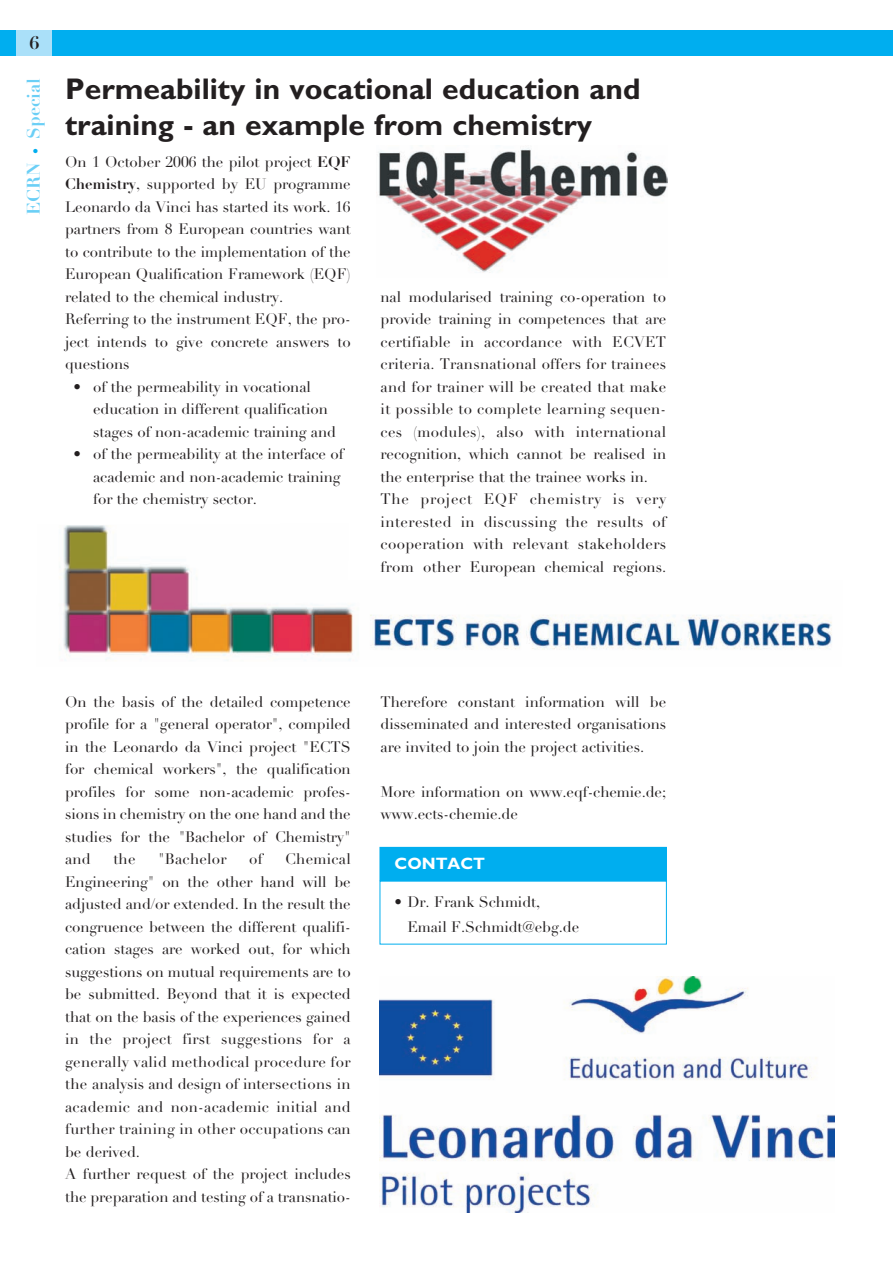
<style>
.page{position:relative;width:893px;height:1263px;background:#fff}
.page>*{position:absolute;margin:0;border:0;box-sizing:border-box;transform-origin:0 0}
.t1{font:700 30px/36px "Gill Sans";color:#231f20}
.t2{font:700 18px "Didot LH";color:#6bcff6}
.t3{font:700 18px "Didot LH";color:#231f20}
.t4{font:700 16.5px "Gill Sans";color:#fff}
.t5{font:15px/22.5px "Didot LH";letter-spacing:-.005em;color:#231f20}
.t6{font:15px/22.5px "Didot LH";letter-spacing:.015em;color:#231f20}
.s1{font-weight:400;font-size:12px;color:#00aeef}
.s2{font-weight:700}
</style>
<div class="page">
<div style="left:0;top:30px;width:892px;height:25px;background:#00aeef"></div>
<div style="left:17px;top:30px;width:35px;height:25px;background:#aae0f9"></div>
<img style="left:378px;top:148px;width:289px;height:125px">
<img style="left:379px;top:976px;width:455px;height:237px">
<img style="left:63px;top:525px;width:769px;height:135px">
<div style="left:380px;top:847px;width:286px;height:34px;background:#00aeef"></div>
<p class="t3" style="left:29px;top:36px;width:12px">6</p>
<p class="t2" style="left:27px;top:215px;width:138px;rotate:-90deg">ECRN <span class="s1">•</span> Special</p>
<h1 class="t1" style="left:65px;top:74px;width:577px">Permeability in vocational education and training - an example from chemistry</h1>
<p class="t5" style="left:65px;top:152px;width:287px">On 1 October 2006 the pilot project <span class="s2">EQF Chemistry</span>, supported by EU programme Leonardo da Vinci has started its work. 16 partners from 8 European countries want to contribute to the implementation of the European Qualification Framework (EQF) related to the chemical industry.<br>Referring to the instrument EQF, the pro&shy;ject intends to give concrete answers to questions</p>
<p class="t5" style="left:93px;top:377px;width:244px;text-indent:-20px">• of the permeability in vocational education in different qualification stages of non-academic training and</p>
<p class="t5" style="left:93px;top:444px;width:252px;text-indent:-20px">• of the permeability at the interface of academic and non-academic training for the chemistry sector.</p>
<p class="t6" style="left:380px;top:287px;width:287px">nal modularised training co-operation to provide training in competences that are certifiable in accordance with ECVET criteria. Transnational offers for trainees and for trainer will be created that make it possible to complete learning sequen&shy;ces (modules), also with international recognition, which cannot be realised in the enterprise that the trainee works in.<br>The project EQF chemistry is very interested in discussing the results of cooperation with relevant stakeholders from other European chemical regions.</p>
<p class="t5" style="left:65px;top:692px;width:287px;text-align:justify">On the basis of the detailed competence profile for a "general operator", compiled in the Leonardo da Vinci project "ECTS for chemical workers", the qualification profiles for some non-academic profes&shy;sions in chemistry on the one hand and the studies for the "Bachelor of Chemistry" and</p>
<p class="t5" style="left:65px;top:849px;width:287px;text-indent:220px">Chemical Engineering" on the other hand will be adjusted and/or extended. In the result the congruence between the different qualifi&shy;cation stages are worked out, for which suggestions on mutual requirements are to be submitted. Beyond that it is expected that on the basis of the experiences gained in the project first suggestions for a generally valid methodical procedure for the analysis and design of intersections in academic and non-academic initial and further training in other occupations can be derived.<br>A further request of the project includes the preparation and testing of a transnatio-</p>
<p class="t5" style="left:113px;top:849px;width:24px">the</p>
<p class="t6" style="left:158px;top:849px;width:70px">"Bachelor</p>
<p class="t5" style="left:249px;top:849px;width:15px">of</p>
<p class="t5" style="left:380px;top:692px;width:287px;text-align:justify">Therefore constant information will be disseminated and interested organisations are invited to join the project activities.</p>
<p class="t5" style="left:380px;top:782px;width:287px">More information on www.eqf-chemie.de; www.ects-chemie.de</p>
<p class="t4" style="left:394px;top:858px;width:92px">CONTACT</p>
<p class="t5" style="left:407px;top:891px;width:173px;line-height:24.6px;text-indent:-13px"><span class="s2">•</span> Dr. Frank Schmidt,<br>Email F.Schmidt@ebg.de</p>
</div>
